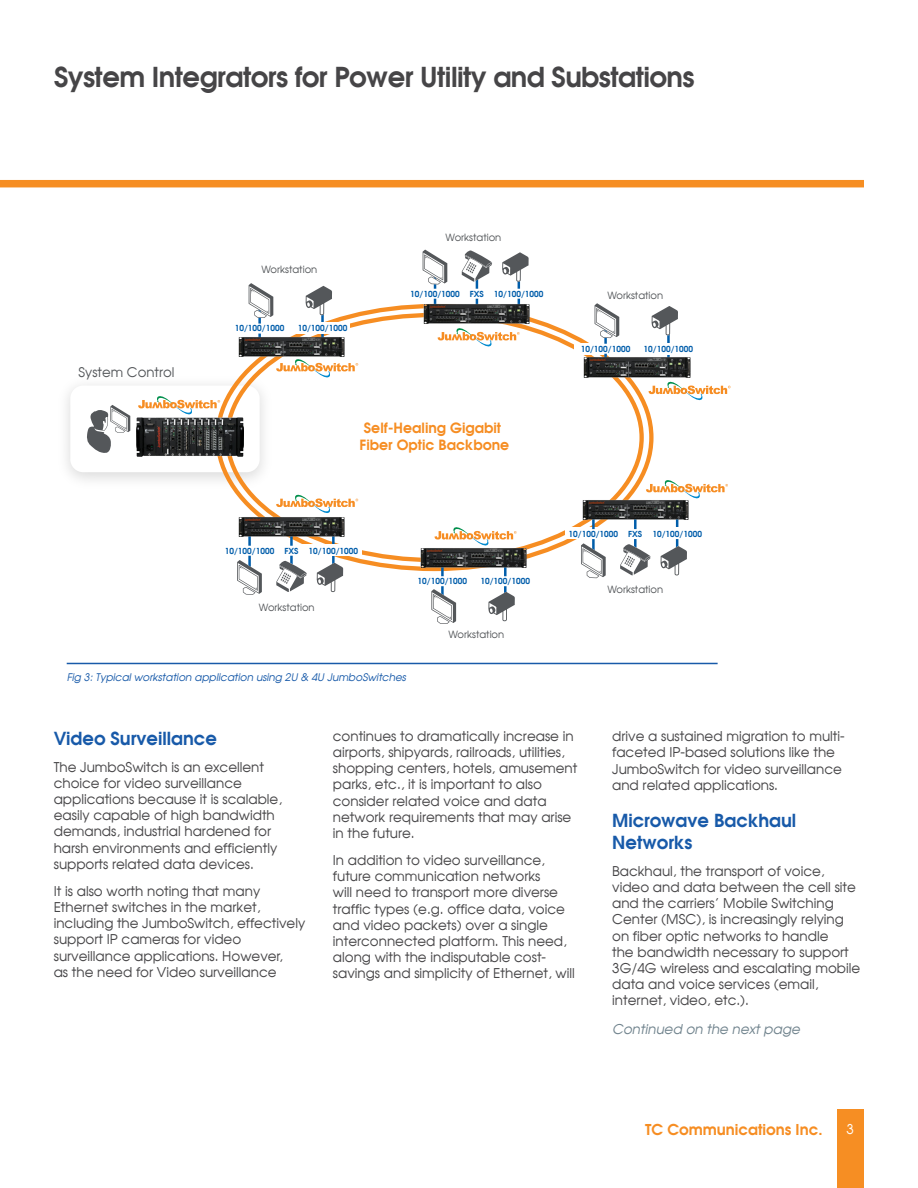
<style>
.page{position:relative;width:918px;height:1188px;background:#fff}
.page>*{position:absolute;margin:0;border:0;box-sizing:border-box;transform-origin:0 0}
.t1{font:700 27.45px "Avalon";letter-spacing:-.02em;color:#464547}
.t2{font:700 18px/21.6px "Avalon";color:#185aa9}
.t3{font:700 15px "Avalon";color:#f68d22}
.t4{font:700 14.1px/17px "Avalon";color:#f68d22;text-align:center}
.t5{font:13.5px/16.2px "Avalon Plain";color:#464547}
.t6{font:italic 13.5px "Avalon Plain";color:#70838d}
.t7{font:13.5px "Avalon Plain";color:#fff}
.t8{font:13.35px "Avalon Plain";color:#54575a}
.t9{font:italic 10.5px "Avalon Plain";color:#185aa9}
.t10{font:10.05px "Avalon Plain";color:#54575a}
.t11{font:700 8.25px "Avalon";color:#005daa}
</style>
<div class="page">
<div style="left:0;top:180px;width:864px;height:7px;background:#f68e23"></div>
<div style="left:837px;top:1110px;width:27px;height:78px;background:#f68e23"></div>
<img style="left:66px;top:369px;width:200px;height:127px">
<div style="left:70px;top:386px;width:190px;height:86px;background:#fff;border-radius:13px"></div>
<hr style="left:321px;top:307px;width:3px;height:17px;background:#005daa">
<div style="left:219px;top:322px;width:131px;height:12px;background:#fff"></div>
<hr style="left:258px;top:307px;width:3px;height:17px;background:#005daa">
<svg style="left:306px;top:286px;width:26px;height:29px"></svg>
<svg style="left:249px;top:283px;width:24px;height:35px"></svg>
<svg style="left:276px;top:358px;width:82px;height:20px"></svg>
<svg style="left:276px;top:494px;width:82px;height:22px"></svg>
<img style="left:238px;top:337px;width:107px;height:21px">
<hr style="left:504px;top:586px;width:3px;height:14px;background:#005daa">
<hr style="left:504px;top:559px;width:3px;height:17px;background:#005daa">
<hr style="left:441px;top:586px;width:3px;height:14px;background:#005daa">
<hr style="left:441px;top:559px;width:3px;height:17px;background:#005daa">
<svg style="left:488px;top:592px;width:27px;height:29px"></svg>
<svg style="left:431px;top:589px;width:25px;height:35px"></svg>
<svg style="left:435px;top:527px;width:82px;height:21px"></svg>
<img style="left:420px;top:548px;width:108px;height:21px">
<hr style="left:667px;top:354px;width:3px;height:14px;background:#005daa">
<hr style="left:667px;top:327px;width:3px;height:17px;background:#005daa">
<div style="left:574px;top:343px;width:131px;height:12px;background:#fff"></div>
<hr style="left:604px;top:354px;width:3px;height:14px;background:#005daa">
<hr style="left:604px;top:327px;width:3px;height:17px;background:#005daa">
<svg style="left:652px;top:306px;width:26px;height:29px"></svg>
<svg style="left:595px;top:303px;width:24px;height:35px"></svg>
<svg style="left:649px;top:381px;width:82px;height:20px"></svg>
<img style="left:583px;top:357px;width:108px;height:21px">
<svg style="left:502px;top:252px;width:27px;height:37px"></svg>
<svg style="left:423px;top:250px;width:24px;height:39px"></svg>
<svg style="left:462px;top:250px;width:30px;height:39px"></svg>
<svg style="left:438px;top:324px;width:82px;height:23px"></svg>
<img style="left:423px;top:303px;width:108px;height:21px">
<svg style="left:676px;top:521px;width:2px;height:6px"></svg>
<svg style="left:661px;top:539px;width:26px;height:36px"></svg>
<hr style="left:592px;top:539px;width:3px;height:14px;background:#005daa">
<hr style="left:592px;top:512px;width:3px;height:17px;background:#005daa">
<svg style="left:581px;top:543px;width:25px;height:35px"></svg>
<hr style="left:634px;top:539px;width:3px;height:14px;background:#005daa">
<hr style="left:634px;top:512px;width:3px;height:17px;background:#005daa">
<svg style="left:620px;top:544px;width:30px;height:32px"></svg>
<svg style="left:646px;top:480px;width:82px;height:19px"></svg>
<img style="left:582px;top:500px;width:107px;height:21px">
<hr style="left:332px;top:556px;width:3px;height:14px;background:#005daa">
<hr style="left:332px;top:529px;width:3px;height:17px;background:#005daa">
<div style="left:222px;top:544px;width:140px;height:12px;background:#fff"></div>
<svg style="left:317px;top:563px;width:26px;height:29px"></svg>
<hr style="left:248px;top:556px;width:3px;height:14px;background:#005daa">
<hr style="left:248px;top:529px;width:3px;height:17px;background:#005daa">
<svg style="left:237px;top:560px;width:25px;height:35px"></svg>
<hr style="left:290px;top:556px;width:3px;height:14px;background:#005daa">
<hr style="left:290px;top:529px;width:3px;height:17px;background:#005daa">
<svg style="left:276px;top:561px;width:31px;height:31px"></svg>
<svg style="left:138px;top:396px;width:82px;height:21px"></svg>
<img style="left:238px;top:516px;width:107px;height:22px">
<img style="left:137px;top:417px;width:107px;height:39px">
<svg style="left:87px;top:405px;width:43px;height:48px"></svg>
<hr style="left:67px;top:663px;width:651px;height:1px;background:#185aa9">
<p class="t1" style="left:54px;top:58px;width:642px">System Integrators for Power Utility and Substations</p>
<p class="t8" style="left:79px;top:364px;width:97px">System Control</p>
<p class="t10" style="left:262px;top:264px;width:57px">Workstation</p>
<p class="t11" style="left:235px;top:323px;width:51px">10/100/1000</p>
<p class="t11" style="left:298px;top:323px;width:51px">10/100/1000</p>
<p class="t10" style="left:446px;top:231px;width:57px">Workstation</p>
<p class="t11" style="left:410px;top:288px;width:135px">10/100/1000 FXS 10/100/1000</p>
<p class="t4" style="left:360px;top:419px;width:151px">Self-Healing Gigabit<br>Fiber Optic Backbone</p>
<p class="t10" style="left:607px;top:289px;width:57px">Workstation</p>
<p class="t11" style="left:581px;top:343px;width:51px">10/100/1000</p>
<p class="t11" style="left:644px;top:343px;width:51px">10/100/1000</p>
<p class="t11" style="left:225px;top:545px;width:135px">10/100/1000 FXS 10/100/1000</p>
<p class="t10" style="left:259px;top:601px;width:57px">Workstation</p>
<p class="t11" style="left:418px;top:575px;width:51px">10/100/1000</p>
<p class="t11" style="left:480px;top:575px;width:51px">10/100/1000</p>
<p class="t10" style="left:449px;top:628px;width:57px">Workstation</p>
<p class="t9" style="left:67px;top:671px;width:343px">Fig 3: Typical workstation application using 2U &amp; 4U JumboSwitches</p>
<p class="t11" style="left:569px;top:528px;width:135px">10/100/1000 FXS 10/100/1000</p>
<p class="t10" style="left:607px;top:583px;width:57px">Workstation</p>
<p class="t2" style="left:54px;top:727px;width:165px">Video Surveillance</p>
<p class="t5" style="left:54px;top:758px;width:230px">The JumboSwitch is an excellent choice for video surveillance applications because it is scalable, easily capable of high bandwidth demands, industrial hardened for harsh environments and efficiently supports related data devices.</p>
<p class="t5" style="left:54px;top:883px;width:253px">It is also worth noting that many Ethernet switches in the market, including the JumboSwitch, effectively support IP cameras for video surveillance applications. However,<br>as the need for Video surveillance</p>
<p class="t5" style="left:333px;top:728px;width:246px">continues to dramatically increase in airports, shipyards, railroads, utilities, shopping centers, hotels, amusement parks, etc., it is important to also consider related voice and data network requirements that may arise in the future.</p>
<p class="t5" style="left:333px;top:852px;width:243px">In addition to video surveillance, future communication networks<br>will need to transport more diverse traffic types (e.g. office data, voice and video packets) over a single interconnected platform. This need, along with the indisputable cost&shy;savings and simplicity of Ethernet, will</p>
<p class="t5" style="left:612px;top:728px;width:234px">drive a sustained migration to multi&shy;faceted IP-based solutions like the JumboSwitch for video surveillance and related applications.</p>
<p class="t2" style="left:612px;top:809px;width:186px">Microwave Backhaul<br>Networks</p>
<p class="t5" style="left:612px;top:863px;width:250px">Backhaul, the transport of voice, video and data between the cell site and the carriers’ Mobile Switching Center (MSC), is increasingly relying on fiber optic networks to handle<br>the bandwidth necessary to support 3G/4G wireless and escalating mobile data and voice services (email, internet, video, etc.).</p>
<p class="t6" style="left:612px;top:1020px;width:192px">Continued on the next page</p>
<p class="t3" style="left:645px;top:1119px;width:179px">TC Communications Inc.</p>
<p class="t7" style="left:847px;top:1121px;width:9px">3</p>
</div>
